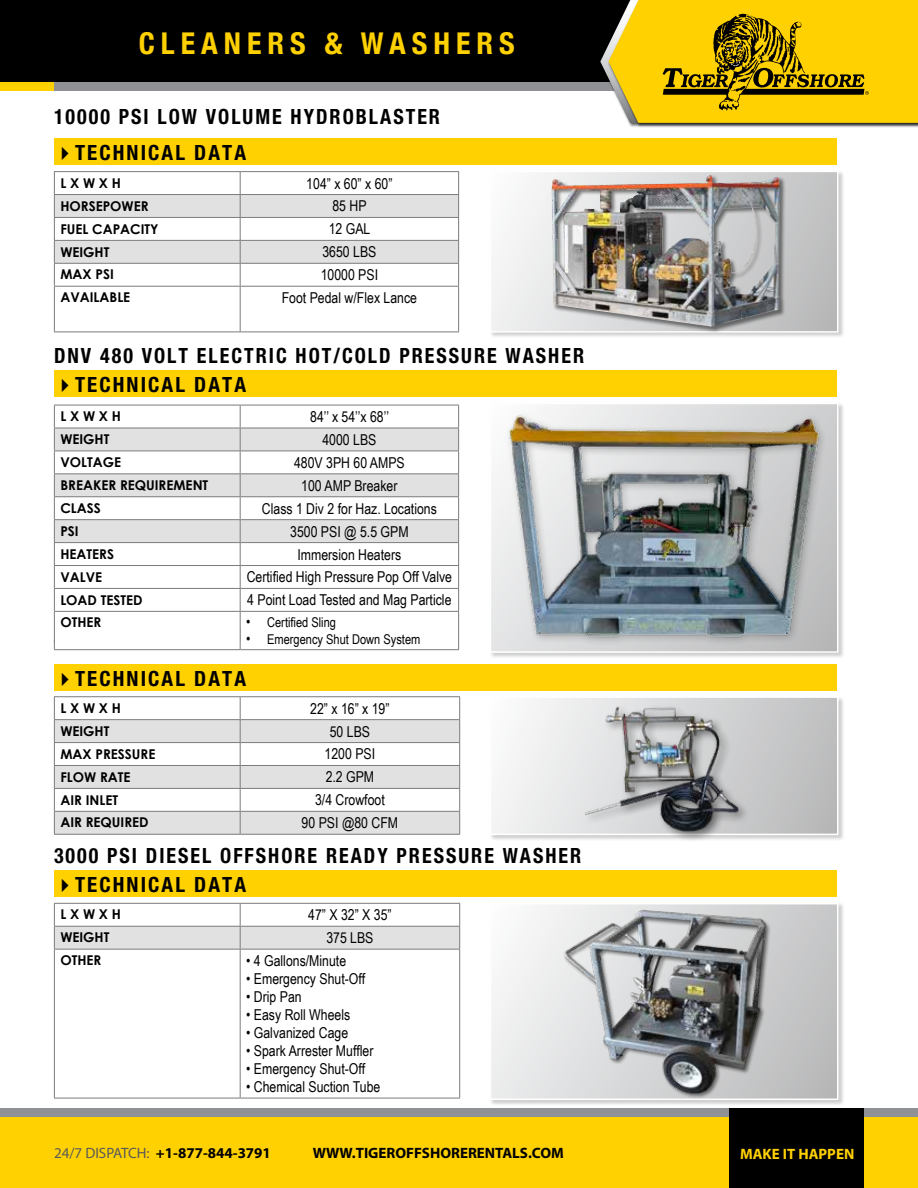
<style>
.page{position:relative;width:918px;height:1188px;background:#fff}
.page>*{position:absolute;margin:0;border:0;box-sizing:border-box;transform-origin:0 0}
.t1{font:700 condensed 30px "Helvetica Neue";letter-spacing:.2em;color:#ffd100}
.t2{font:700 condensed 21px "Helvetica Neue";letter-spacing:.1em;color:#000;scale:.95 1}
.t3{font:700 condensed 21px "Helvetica Neue";letter-spacing:.1em;color:#000}
.t4{font:15px "Arial Narrow";color:#000}
.t5{font:700 15px "Myriad Pro";color:#000}
.t6{font:700 15px "Myriad Pro";color:#ffd100}
.t7{font:700 13.5px "Century Gothic";color:#000}
.t8{font:13.5px "Arial Narrow";color:#000}
.s1{font-size:15px}
.s2{font-weight:400;color:#58595b}
</style>
<div class="page">
<div style="left:0;top:0;width:918px;height:89px;background:#000"></div>
<div style="left:0;top:83px;width:918px;height:8px;background:#8f9194"></div>
<div style="left:0;top:82px;width:54px;height:9px;background:#ffd100"></div>
<div style="left:0;top:1110px;width:918px;height:78px;background:#ffd100"></div>
<div style="left:0;top:1108px;width:918px;height:9px;background:#8f9194"></div>
<div style="left:729px;top:1108px;width:135px;height:80px;background:#000"></div>
<img style="left:629px;top:123px;width:289px;height:5px">
<svg style="left:600px;top:0;width:318px;height:123px;background:#d6b10a"></svg>
<div style="left:489px;top:170px;width:356px;height:169px;background:#000;opacity:.5"></div>
<svg style="left:493px;top:174px;width:342px;height:156px"></svg>
<div style="left:490px;top:171px;width:348px;height:162px;border:2px solid #fff"></div>
<div style="left:489px;top:402px;width:356px;height:257px;background:#000;opacity:.5"></div>
<svg style="left:493px;top:406px;width:342px;height:244px"></svg>
<div style="left:490px;top:403px;width:348px;height:250px;border:2px solid #fff"></div>
<div style="left:489px;top:696px;width:356px;height:145px;background:#000;opacity:.5"></div>
<svg style="left:493px;top:699px;width:342px;height:133px"></svg>
<div style="left:490px;top:696px;width:348px;height:139px;border:2px solid #fff"></div>
<div style="left:489px;top:902px;width:356px;height:204px;background:#000;opacity:.5"></div>
<div style="left:490px;top:904px;width:348px;height:195px;background:linear-gradient(to right,#f9f9fa,#c3c4c5)"></div>
<div style="left:490px;top:903px;width:348px;height:197px;border:2px solid #fff"></div>
<hr style="left:54px;top:171px;width:186px;height:1px;background:#7d7b7b">
<hr style="left:240px;top:171px;width:219px;height:1px;background:#7d7b7b">
<svg style="left:54px;top:172px;width:405px;height:160px"></svg>
<hr style="left:54px;top:286px;width:186px;height:1px;background:#7d7b7b">
<hr style="left:240px;top:286px;width:219px;height:1px;background:#7d7b7b">
<hr style="left:240px;top:287px;width:1px;height:45px;background:#7d7b7b">
<hr style="left:458px;top:287px;width:1px;height:45px;background:#7d7b7b">
<hr style="left:54px;top:332px;width:186px;height:1px;background:#7d7b7b">
<hr style="left:240px;top:332px;width:219px;height:1px;background:#7d7b7b">
<hr style="left:54px;top:696px;width:186px;height:1px;background:#7d7b7b">
<hr style="left:240px;top:696px;width:220px;height:1px;background:#7d7b7b">
<svg style="left:54px;top:697px;width:406px;height:137px"></svg>
<hr style="left:54px;top:834px;width:186px;height:1px;background:#7d7b7b">
<hr style="left:240px;top:834px;width:220px;height:1px;background:#7d7b7b">
<svg style="left:55px;top:950px;width:404px;height:148px"></svg>
<hr style="left:54px;top:950px;width:1px;height:148px;background:#7d7b7b">
<hr style="left:54px;top:903px;width:186px;height:1px;background:#7d7b7b">
<hr style="left:240px;top:903px;width:220px;height:1px;background:#7d7b7b">
<svg style="left:54px;top:904px;width:406px;height:45px"></svg>
<hr style="left:54px;top:949px;width:186px;height:1px;background:#7d7b7b">
<hr style="left:240px;top:949px;width:220px;height:1px;background:#7d7b7b">
<hr style="left:240px;top:950px;width:1px;height:148px;background:#7d7b7b">
<hr style="left:459px;top:950px;width:1px;height:148px;background:#7d7b7b">
<hr style="left:54px;top:1098px;width:186px;height:1px;background:#7d7b7b">
<hr style="left:240px;top:1098px;width:220px;height:1px;background:#7d7b7b">
<div style="left:54px;top:138px;width:783px;height:27px;background:#ffd100"></div>
<div style="left:54px;top:370px;width:783px;height:27px;background:#ffd100"></div>
<div style="left:54px;top:664px;width:783px;height:27px;background:#ffd100"></div>
<div style="left:54px;top:870px;width:783px;height:27px;background:#ffd100"></div>
<div style="left:551px;top:175px;width:235px;height:158px;background:#000;opacity:.5"></div>
<img style="left:552px;top:175px;width:228px;height:152px">
<div style="left:582px;top:703px;width:168px;height:140px;background:#000;opacity:.5"></div>
<img style="left:585px;top:699px;width:159px;height:135px">
<div style="left:563px;top:910px;width:208px;height:189px;background:#000;opacity:.5"></div>
<img style="left:561px;top:909px;width:209px;height:187px">
<img style="left:499px;top:409px;width:338px;height:236px">
<svg style="left:54px;top:405px;width:405px;height:244px"></svg>
<hr style="left:54px;top:611px;width:186px;height:1px;background:#7d7b7b">
<hr style="left:240px;top:611px;width:219px;height:1px;background:#7d7b7b">
<hr style="left:240px;top:612px;width:1px;height:37px;background:#7d7b7b">
<hr style="left:458px;top:612px;width:1px;height:37px;background:#7d7b7b">
<hr style="left:54px;top:649px;width:186px;height:1px;background:#7d7b7b">
<hr style="left:240px;top:649px;width:219px;height:1px;background:#7d7b7b">
<h1 class="t1" style="left:139px;top:25px;width:377px">CLEANERS &amp; WASHERS</h1>
<h2 class="t2" style="left:54px;top:104px;width:408px">10000 PSI LOW VOLUME HYDROBLASTER</h2>
<h2 class="t3" style="left:54px;top:110px;width:169px">✔COMMON USES</h2>
<h2 class="t3" style="left:54px;top:140px;width:194px">✔TECHNICAL DATA</h2>
<p class="t7" style="left:60px;top:173px;width:62px">L X W X H</p>
<p class="t4" style="left:306px;top:172px;width:88px">104” x 60” x 60”</p>
<p class="t7" style="left:60px;top:196px;width:90px">HORSEPOWER</p>
<p class="t4" style="left:332px;top:195px;width:36px">85 HP</p>
<p class="t7" style="left:60px;top:218px;width:100px">FUEL CAPACITY</p>
<p class="t4" style="left:329px;top:218px;width:43px">12 GAL</p>
<p class="t7" style="left:60px;top:241px;width:51px">WEIGHT</p>
<p class="t4" style="left:322px;top:241px;width:56px">3650 LBS</p>
<p class="t7" style="left:60px;top:264px;width:55px">MAX PSI</p>
<p class="t4" style="left:321px;top:264px;width:59px">10000 PSI</p>
<p class="t7" style="left:60px;top:287px;width:71px">AVAILABLE</p>
<p class="t4" style="left:282px;top:287px;width:137px">Foot Pedal w/Flex Lance</p>
<h2 class="t2" style="left:54px;top:343px;width:560px">DNV 480 VOLT ELECTRIC HOT/COLD PRESSURE WASHER</h2>
<h2 class="t3" style="left:54px;top:372px;width:194px">✔TECHNICAL DATA</h2>
<p class="t7" style="left:60px;top:406px;width:62px">L X W X H</p>
<p class="t4" style="left:310px;top:406px;width:80px">84’’ x 54’’x 68’’</p>
<p class="t7" style="left:60px;top:429px;width:51px">WEIGHT</p>
<p class="t4" style="left:322px;top:429px;width:56px">4000 LBS</p>
<p class="t7" style="left:60px;top:452px;width:62px">VOLTAGE</p>
<p class="t4" style="left:294px;top:452px;width:112px">480V 3PH 60 AMPS</p>
<p class="t7" style="left:60px;top:475px;width:149px">BREAKER REQUIREMENT</p>
<p class="t4" style="left:301px;top:474px;width:98px">100 AMP Breaker</p>
<p class="t7" style="left:60px;top:498px;width:42px">CLASS</p>
<p class="t4" style="left:262px;top:497px;width:177px">Class 1 Div 2 for Haz. Locations</p>
<p class="t7" style="left:60px;top:521px;width:20px">PSI</p>
<p class="t4" style="left:290px;top:520px;width:120px">3500 PSI @ 5.5 GPM</p>
<p class="t7" style="left:60px;top:544px;width:55px">HEATERS</p>
<p class="t4" style="left:297px;top:543px;width:105px">Immersion Heaters</p>
<p class="t7" style="left:60px;top:566px;width:43px">VALVE</p>
<p class="t4" style="left:247px;top:566px;width:207px">Certified High Pressure Pop Off Valve</p>
<p class="t7" style="left:60px;top:589px;width:84px">LOAD TESTED</p>
<p class="t4" style="left:247px;top:589px;width:206px">4 Point Load Tested and Mag Particle</p>
<p class="t7" style="left:60px;top:612px;width:43px">OTHER</p>
<p class="t8" style="left:246px;top:613px;width:91px"><span class="s1">•</span> Certified Sling</p>
<p class="t8" style="left:246px;top:629px;width:176px"><span class="s1">•</span> Emergency Shut Down System</p>
<h2 class="t3" style="left:54px;top:665px;width:194px">✔TECHNICAL DATA</h2>
<p class="t7" style="left:60px;top:698px;width:62px">L X W X H</p>
<p class="t4" style="left:310px;top:697px;width:81px">22” x 16” x 19”</p>
<p class="t7" style="left:60px;top:721px;width:51px">WEIGHT</p>
<p class="t4" style="left:330px;top:720px;width:42px">50 LBS</p>
<p class="t7" style="left:60px;top:744px;width:97px">MAX PRESSURE</p>
<p class="t4" style="left:325px;top:743px;width:52px">1200 PSI</p>
<p class="t7" style="left:60px;top:766px;width:72px">FLOW RATE</p>
<p class="t4" style="left:326px;top:766px;width:50px">2.2 GPM</p>
<p class="t7" style="left:60px;top:789px;width:59px">AIR INLET</p>
<p class="t4" style="left:315px;top:789px;width:71px">3/4 Crowfoot</p>
<p class="t7" style="left:60px;top:812px;width:90px">AIR REQUIRED</p>
<p class="t4" style="left:302px;top:812px;width:98px">90 PSI @80 CFM</p>
<h2 class="t2" style="left:54px;top:843px;width:557px">3000 PSI DIESEL OFFSHORE READY PRESSURE WASHER</h2>
<h2 class="t3" style="left:54px;top:872px;width:194px">✔TECHNICAL DATA</h2>
<p class="t7" style="left:60px;top:904px;width:62px">L X W X H</p>
<p class="t4" style="left:308px;top:904px;width:85px">47” X 32” X 35”</p>
<p class="t7" style="left:60px;top:927px;width:51px">WEIGHT</p>
<p class="t4" style="left:326px;top:927px;width:49px">375 LBS</p>
<p class="t7" style="left:60px;top:950px;width:43px">OTHER</p>
<p class="t4" style="left:246px;top:950px;width:102px">• 4 Gallons/Minute</p>
<p class="t4" style="left:246px;top:968px;width:120px">• Emergency Shut-Off</p>
<p class="t4" style="left:246px;top:986px;width:57px">• Drip Pan</p>
<p class="t4" style="left:246px;top:1004px;width:106px">• Easy Roll Wheels</p>
<p class="t4" style="left:246px;top:1022px;width:104px">• Galvanized Cage</p>
<p class="t4" style="left:246px;top:1040px;width:129px">• Spark Arrester Muffler</p>
<p class="t4" style="left:246px;top:1058px;width:120px">• Emergency Shut-Off</p>
<p class="t4" style="left:246px;top:1076px;width:136px">• Chemical Suction Tube</p>
<p class="t5" style="left:54px;top:1143px;width:218px"><span class="s2">24/7 DISPATCH:</span> +1-877-844-3791</p>
<p class="t5" style="left:313px;top:1143px;width:253px">WWW.TIGEROFFSHORERENTALS.COM</p>
<p class="t6" style="left:740px;top:1144px;width:116px">MAKE IT HAPPEN</p>
</div>
